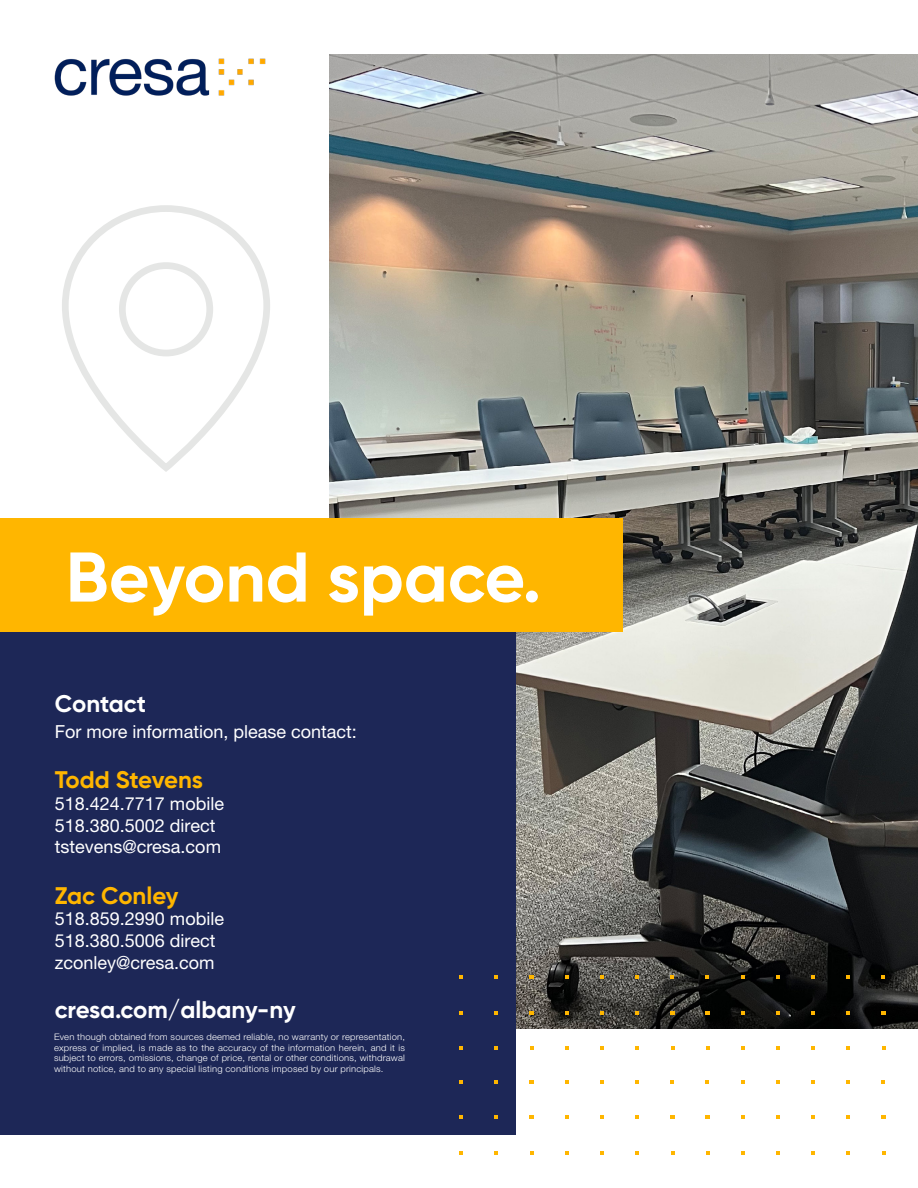
<style>
.page{position:relative;width:918px;height:1188px;background:#fff}
.page>*{position:absolute;margin:0;border:0;box-sizing:border-box;transform-origin:0 0}
.t1{font:700 70.2px "Gilroy";color:#fff}
.t2{font:700 24px "Gilroy";color:#fff}
.t3{font:700 24px "Gilroy";letter-spacing:-.005em;color:#ffb600}
.t4{font:18px/21.6px "Helvetica Neue LT Std";color:#fff}
.t5{font:300 9px/10.5px "Helvetica Neue LT Std";letter-spacing:.02em;color:#fff;text-align:justify;scale:1.04 1}
</style>
<div class="page">
<img style="left:329px;top:54px;width:589px;height:975px">
<div style="left:0;top:632px;width:516px;height:503px;background:#1d2757"></div>
<div style="left:0;top:518px;width:622px;height:114px;background:#ffb600"></div>
<img style="left:54px;top:58px;width:212px;height:38px">
<svg style="left:776px;top:975px;width:4px;height:4px"></svg>
<svg style="left:635px;top:975px;width:4px;height:4px"></svg>
<svg style="left:459px;top:975px;width:4px;height:4px"></svg>
<svg style="left:811px;top:975px;width:4px;height:4px"></svg>
<svg style="left:670px;top:975px;width:4px;height:4px"></svg>
<svg style="left:565px;top:975px;width:4px;height:4px"></svg>
<svg style="left:494px;top:975px;width:4px;height:4px"></svg>
<svg style="left:846px;top:975px;width:4px;height:4px"></svg>
<svg style="left:705px;top:975px;width:4px;height:4px"></svg>
<svg style="left:600px;top:975px;width:4px;height:4px"></svg>
<svg style="left:529px;top:975px;width:5px;height:4px"></svg>
<svg style="left:881px;top:975px;width:4px;height:4px"></svg>
<svg style="left:741px;top:975px;width:4px;height:4px"></svg>
<svg style="left:459px;top:1115px;width:4px;height:4px"></svg>
<svg style="left:776px;top:1080px;width:4px;height:4px"></svg>
<svg style="left:635px;top:1080px;width:4px;height:4px"></svg>
<svg style="left:459px;top:1080px;width:4px;height:4px"></svg>
<svg style="left:811px;top:1080px;width:4px;height:4px"></svg>
<svg style="left:670px;top:1080px;width:4px;height:4px"></svg>
<svg style="left:565px;top:1080px;width:4px;height:4px"></svg>
<svg style="left:494px;top:1080px;width:4px;height:4px"></svg>
<svg style="left:846px;top:1080px;width:4px;height:4px"></svg>
<svg style="left:705px;top:1080px;width:4px;height:4px"></svg>
<svg style="left:600px;top:1080px;width:4px;height:4px"></svg>
<svg style="left:529px;top:1080px;width:5px;height:4px"></svg>
<svg style="left:881px;top:1080px;width:4px;height:4px"></svg>
<svg style="left:741px;top:1080px;width:4px;height:4px"></svg>
<svg style="left:776px;top:1115px;width:4px;height:4px"></svg>
<svg style="left:776px;top:1151px;width:4px;height:3px"></svg>
<svg style="left:635px;top:1115px;width:4px;height:4px"></svg>
<svg style="left:635px;top:1151px;width:4px;height:3px"></svg>
<svg style="left:811px;top:1115px;width:4px;height:4px"></svg>
<svg style="left:459px;top:1151px;width:4px;height:3px"></svg>
<svg style="left:811px;top:1151px;width:4px;height:3px"></svg>
<svg style="left:670px;top:1115px;width:5px;height:4px"></svg>
<svg style="left:671px;top:1151px;width:4px;height:3px"></svg>
<svg style="left:565px;top:1115px;width:4px;height:4px"></svg>
<svg style="left:494px;top:1115px;width:4px;height:4px"></svg>
<svg style="left:846px;top:1115px;width:4px;height:4px"></svg>
<svg style="left:565px;top:1151px;width:4px;height:3px"></svg>
<svg style="left:494px;top:1151px;width:4px;height:3px"></svg>
<svg style="left:846px;top:1151px;width:4px;height:3px"></svg>
<svg style="left:705px;top:1115px;width:5px;height:4px"></svg>
<svg style="left:706px;top:1151px;width:4px;height:3px"></svg>
<svg style="left:600px;top:1115px;width:4px;height:4px"></svg>
<svg style="left:529px;top:1115px;width:5px;height:4px"></svg>
<svg style="left:881px;top:1115px;width:5px;height:4px"></svg>
<svg style="left:600px;top:1151px;width:4px;height:3px"></svg>
<svg style="left:530px;top:1151px;width:4px;height:3px"></svg>
<svg style="left:882px;top:1151px;width:4px;height:3px"></svg>
<svg style="left:741px;top:1115px;width:4px;height:4px"></svg>
<svg style="left:741px;top:1151px;width:4px;height:3px"></svg>
<svg style="left:459px;top:1011px;width:4px;height:4px"></svg>
<svg style="left:776px;top:1011px;width:4px;height:4px"></svg>
<svg style="left:776px;top:1046px;width:4px;height:4px"></svg>
<svg style="left:635px;top:1011px;width:4px;height:4px"></svg>
<svg style="left:635px;top:1046px;width:4px;height:4px"></svg>
<svg style="left:811px;top:1011px;width:4px;height:4px"></svg>
<svg style="left:459px;top:1046px;width:4px;height:4px"></svg>
<svg style="left:811px;top:1046px;width:4px;height:4px"></svg>
<svg style="left:670px;top:1011px;width:5px;height:4px"></svg>
<svg style="left:671px;top:1046px;width:4px;height:4px"></svg>
<svg style="left:565px;top:1011px;width:4px;height:4px"></svg>
<svg style="left:494px;top:1011px;width:4px;height:4px"></svg>
<svg style="left:846px;top:1011px;width:4px;height:4px"></svg>
<svg style="left:565px;top:1046px;width:4px;height:4px"></svg>
<svg style="left:494px;top:1046px;width:4px;height:4px"></svg>
<svg style="left:846px;top:1046px;width:4px;height:4px"></svg>
<svg style="left:705px;top:1011px;width:5px;height:4px"></svg>
<svg style="left:706px;top:1046px;width:4px;height:4px"></svg>
<svg style="left:600px;top:1011px;width:4px;height:4px"></svg>
<svg style="left:529px;top:1011px;width:5px;height:4px"></svg>
<svg style="left:881px;top:1011px;width:5px;height:4px"></svg>
<svg style="left:600px;top:1046px;width:4px;height:4px"></svg>
<svg style="left:530px;top:1046px;width:4px;height:4px"></svg>
<svg style="left:882px;top:1046px;width:4px;height:4px"></svg>
<svg style="left:741px;top:1011px;width:4px;height:4px"></svg>
<svg style="left:741px;top:1046px;width:4px;height:4px"></svg>
<svg style="left:62px;top:205px;width:208px;height:267px"></svg>
<h1 class="t1" style="left:66px;top:533px;width:477px">Beyond space.</h1>
<h2 class="t2" style="left:55px;top:688px;width:93px">Contact</h2>
<h3 class="t4" style="left:55px;top:721px;width:304px">For more information, please contact:</h3>
<h2 class="t3" style="left:55px;top:765px;width:150px">Todd Stevens</h2>
<h3 class="t4" style="left:55px;top:793px;width:171px">518.424.7717 mobile<br>518.380.5002 direct tstevens@cresa.com</h3>
<h2 class="t3" style="left:55px;top:880px;width:125px">Zac Conley</h2>
<h3 class="t4" style="left:55px;top:908px;width:171px">518.859.2990 mobile<br>518.380.5006 direct zconley@cresa.com</h3>
<h2 class="t2" style="left:55px;top:995px;width:242px">cresa.com/albany-ny</h2>
<p class="t5" style="left:54px;top:1032px;width:339px">Even though obtained from sources deemed reliable, no warranty or representation, express or implied, is made as to the accuracy of the information herein, and it is subject to errors, omissions, change of price, rental or other conditions, withdrawal without notice, and to any special listing conditions imposed by our principals.</p>
</div>
